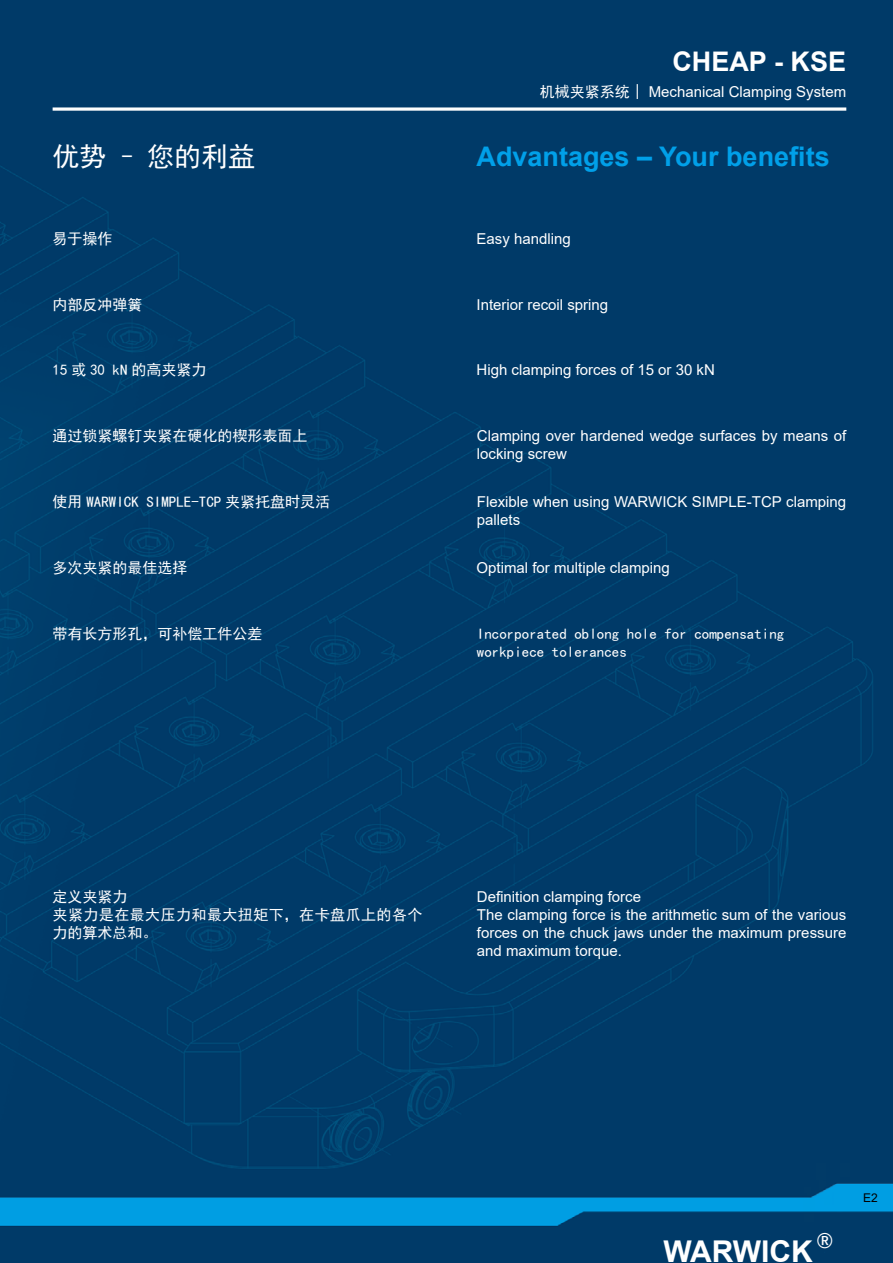
<style>
.page{position:relative;width:893px;height:1263px;background:#003a68}
.page>*{position:absolute;margin:0;border:0;box-sizing:border-box;transform-origin:0 0}
.t1{font:700 30px "Arial";color:#fff}
.t2{font:700 27px "Arial";color:#00a0e9}
.t3{font:700 27px "Arial";color:#fff}
.t4{font:27px "Sim Hei";color:#fff}
.t5{font:700 21px "Deng Xian";color:#fff}
.t6{font:15px/18px "Arial";color:#fff}
.t7{font:15px/18px "Sim Hei";color:#fff}
.t8{font:15px/18px "Sim Hei";letter-spacing:.03em;color:#fff}
.t9{font:12px "Arial";color:#000}
.s1{font-family:"Sim Hei"}
</style>
<div class="page">
<svg style="left:53px;top:107px;width:793px;height:4px"></svg>
<h2 class="t3" style="left:672px;top:43px;width:175px">CHEAP - KSE</h2>
<h2 class="t4" style="left:53px;top:142px;width:204px">优势 – 您的利益</h2>
<p class="t7" style="left:53px;top:230px;width:61px">易于操作</p>
<p class="t6" style="left:540px;top:83px;width:308px"><span class="s1">机械夹紧系统 |</span> Mechanical Clamping System</p>
<h2 class="t2" style="left:477px;top:137px;width:355px">Advantages – Your benefits</h2>
<p class="t6" style="left:477px;top:229px;width:96px">Easy handling</p>
<p class="t7" style="left:53px;top:295px;width:91px">内部反冲弹簧</p>
<p class="t6" style="left:477px;top:295px;width:133px">Interior recoil spring</p>
<p class="t7" style="left:53px;top:361px;width:155px">15 或 30 kN 的高夹紧力</p>
<p class="t6" style="left:477px;top:361px;width:240px">High clamping forces of 15 or 30 kN</p>
<p class="t7" style="left:53px;top:427px;width:256px">通过锁紧螺钉夹紧在硬化的楔形表面上</p>
<p class="t7" style="left:53px;top:493px;width:279px">使用 WARWICK SIMPLE-TCP 夹紧托盘时灵活</p>
<p class="t6" style="left:477px;top:427px;width:371px">Clamping over hardened wedge surfaces by means of locking screw</p>
<p class="t6" style="left:477px;top:493px;width:371px">Flexible when using WARWICK SIMPLE-TCP clamping pallets</p>
<p class="t7" style="left:53px;top:558px;width:136px">多次夹紧的最佳选择</p>
<p class="t6" style="left:477px;top:558px;width:195px">Optimal for multiple clamping</p>
<p class="t7" style="left:53px;top:624px;width:211px">带有长方形孔，可补偿工件公差</p>
<p class="t7" style="left:477px;top:624px;width:309px">Incorporated oblong hole for compensating workpiece tolerances</p>
<p class="t8" style="left:53px;top:887px;width:371px">定义夹紧力<br>夹紧力是在最大压力和最大扭矩下，在卡盘爪上的各个力的算术总和。</p>
<p class="t6" style="left:477px;top:887px;width:371px">Definition clamping force<br>The clamping force is the arithmetic sum of the various forces on the chuck jaws under the maximum pressure and maximum torque.</p>
<h1 class="t1" style="left:663px;top:1231px;width:151px">WARWICK</h1>
<h3 class="t5" style="left:815px;top:1226px;width:20px">®</h3>
<p class="t9" style="left:863px;top:1189px;width:16px">E2</p>
</div>
